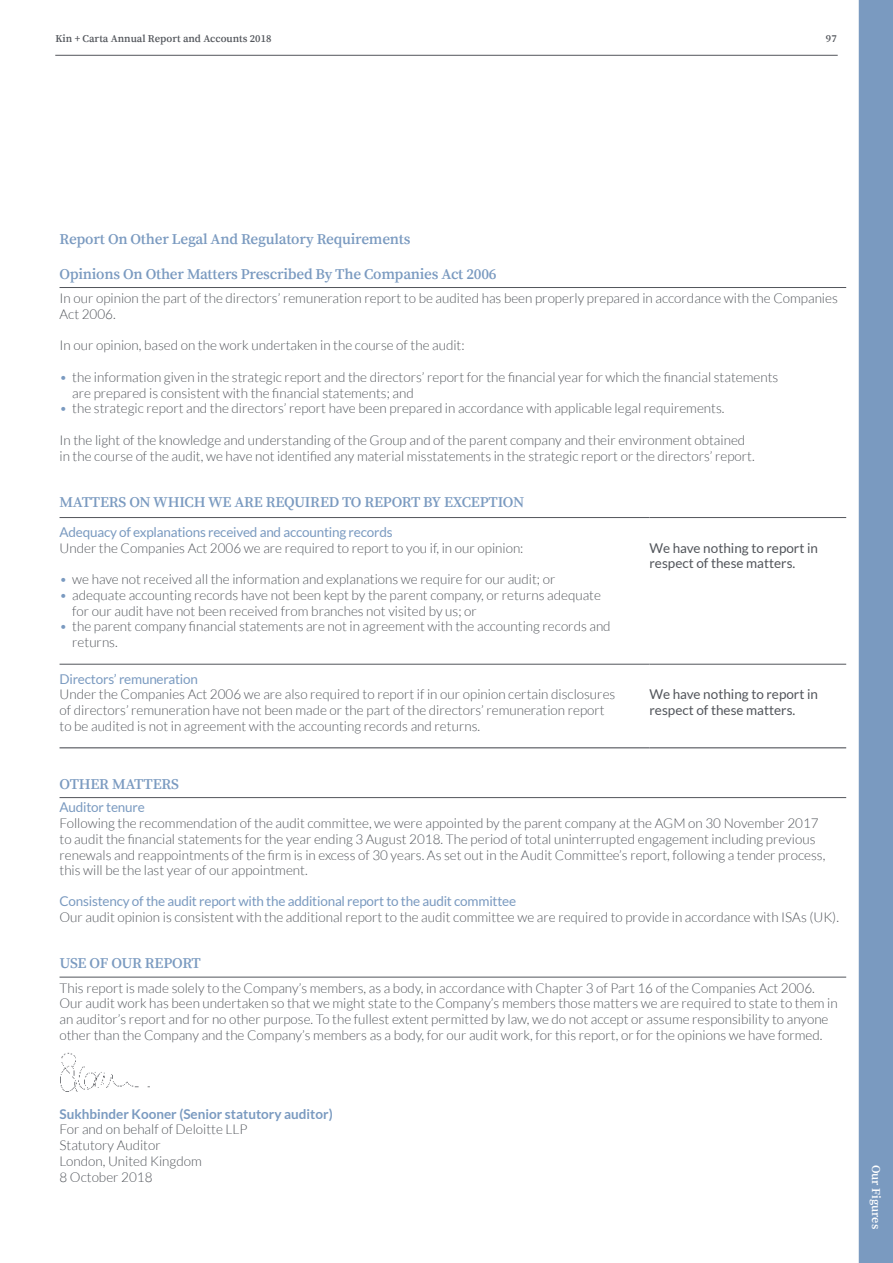
<style>
.page{position:relative;width:893px;height:1263px;background:#fff}
.page>*{position:absolute;margin:0;border:0;box-sizing:border-box;transform-origin:0 0}
.t1{font:600 15px "Source Serif Pro";letter-spacing:-.015em;color:#7a9ac0}
.t2{font:300 13.5px/15.8px "Lato";color:#52555b}
.t3{font:13.5px "Lato";letter-spacing:-.015em;color:#7a9ac0}
.t4{font:13.5px/15.8px "Lato";color:#52555b}
.t5{font:700 13.5px "Lato";color:#7a9ac0}
.t6{font:600 12px "Source Serif Pro";color:#fff}
.t7{font:600 10.5px "Source Serif Pro";color:#52555b}
.s1{color:#7a9ac0}
</style>
<div class="page">
<div style="left:859px;top:0;width:34px;height:1263px;background:#7a9ac0"></div>
<hr style="left:55px;top:55px;width:783px;height:1px;background:#52555b">
<hr style="left:60px;top:287px;width:786px;height:1px;background:#52555b">
<hr style="left:60px;top:797px;width:786px;height:1px;background:#52555b">
<hr style="left:60px;top:977px;width:786px;height:1px;background:#52555b">
<hr style="left:60px;top:747px;width:589px;height:1px;background:#52555b">
<hr style="left:649px;top:747px;width:197px;height:1px;background:#52555b">
<hr style="left:60px;top:517px;width:589px;height:1px;background:#52555b">
<hr style="left:649px;top:517px;width:197px;height:1px;background:#52555b">
<hr style="left:60px;top:664px;width:589px;height:1px;background:#52555b">
<hr style="left:649px;top:664px;width:197px;height:1px;background:#52555b">
<img style="left:60px;top:1052px;width:90px;height:40px">
<p class="t7" style="left:55px;top:32px;width:217px">Kin + Carta Annual Report and Accounts 2018</p>
<p class="t7" style="left:826px;top:32px;width:12px">97</p>
<p class="t1" style="left:60px;top:230px;width:352px">Report On Other Legal And Regulatory Requirements</p>
<p class="t1" style="left:60px;top:265px;width:438px">Opinions On Other Matters Prescribed By The Companies Act 2006</p>
<p class="t2" style="left:60px;top:290px;width:780px">In our opinion the part of the directors’ remuneration report to be audited has been properly prepared in accordance with the Companies<br>Act 2006.</p>
<p class="t2" style="left:60px;top:338px;width:407px">In our opinion, based on the work undertaken in the course of the audit:</p>
<p class="t2" style="left:72px;top:369px;width:707px;text-indent:-13px"><span class="s1">•</span> the information given in the strategic report and the directors’ report for the financial year for which the financial statements are prepared is consistent with the financial statements; and</p>
<p class="t2" style="left:60px;top:401px;width:666px"><span class="s1">•</span> the strategic report and the directors’ report have been prepared in accordance with applicable legal requirements.</p>
<p class="t2" style="left:60px;top:432px;width:697px">In the light of the knowledge and understanding of the Group and of the parent company and their environment obtained in the course of the audit, we have not identified any material misstatements in the strategic report or the directors’ report.</p>
<p class="t1" style="left:60px;top:493px;width:466px">MATTERS ON WHICH WE ARE REQUIRED TO REPORT BY EXCEPTION</p>
<p class="t3" style="left:60px;top:524px;width:335px">Adequacy of explanations received and accounting records</p>
<p class="t2" style="left:60px;top:540px;width:465px">Under the Companies Act 2006 we are required to report to you if, in our opinion:</p>
<p class="t2" style="left:60px;top:571px;width:497px"><span class="s1">•</span> we have not received all the information and explanations we require for our audit; or</p>
<p class="t2" style="left:72px;top:587px;width:530px;text-indent:-13px"><span class="s1">•</span> adequate accounting records have not been kept by the parent company, or returns adequate for our audit have not been received from branches not visited by us; or</p>
<p class="t2" style="left:72px;top:619px;width:540px;text-indent:-13px"><span class="s1">•</span> the parent company financial statements are not in agreement with the accounting records and returns.</p>
<p class="t4" style="left:649px;top:540px;width:170px">We have nothing to report in respect of these matters.</p>
<p class="t3" style="left:60px;top:671px;width:140px">Directors’ remuneration</p>
<p class="t2" style="left:60px;top:687px;width:557px">Under the Companies Act 2006 we are also required to report if in our opinion certain disclosures of directors’ remuneration have not been made or the part of the directors’ remuneration report to be audited is not in agreement with the accounting records and returns.</p>
<p class="t4" style="left:649px;top:686px;width:170px">We have nothing to report in respect of these matters.</p>
<p class="t1" style="left:60px;top:775px;width:121px">OTHER MATTERS</p>
<p class="t3" style="left:60px;top:800px;width:87px">Auditor tenure</p>
<p class="t2" style="left:60px;top:815px;width:767px">Following the recommendation of the audit committee, we were appointed by the parent company at the AGM on 30 November 2017 to audit the financial statements for the year ending 3 August 2018. The period of total uninterrupted engagement including previous renewals and reappointments of the firm is in excess of 30 years. As set out in the Audit Committee’s report, following a tender process, this will be the last year of our appointment.</p>
<p class="t3" style="left:60px;top:894px;width:458px">Consistency of the audit report with the additional report to the audit committee</p>
<p class="t2" style="left:60px;top:909px;width:781px">Our audit opinion is consistent with the additional report to the audit committee we are required to provide in accordance with ISAs (UK).</p>
<p class="t1" style="left:60px;top:955px;width:143px">USE OF OUR REPORT</p>
<p class="t2" style="left:60px;top:980px;width:780px">This report is made solely to the Company’s members, as a body, in accordance with Chapter 3 of Part 16 of the Companies Act 2006.<br>Our audit work has been undertaken so that we might state to the Company’s members those matters we are required to state to them in an auditor’s report and for no other purpose. To the fullest extent permitted by law, we do not accept or assume responsibility to anyone other than the Company and the Company’s members as a body, for our audit work, for this report, or for the opinions we have formed.</p>
<p class="t5" style="left:60px;top:1106px;width:275px">Sukhbinder Kooner (Senior statutory auditor)</p>
<p class="t2" style="left:60px;top:1122px;width:189px">For and on behalf of Deloitte LLP<br>Statutory Auditor<br>London, United Kingdom<br>8 October 2018</p>
<p class="t6" style="left:883px;top:1165px;width:66px;rotate:90deg">Our Figures</p>
</div>
